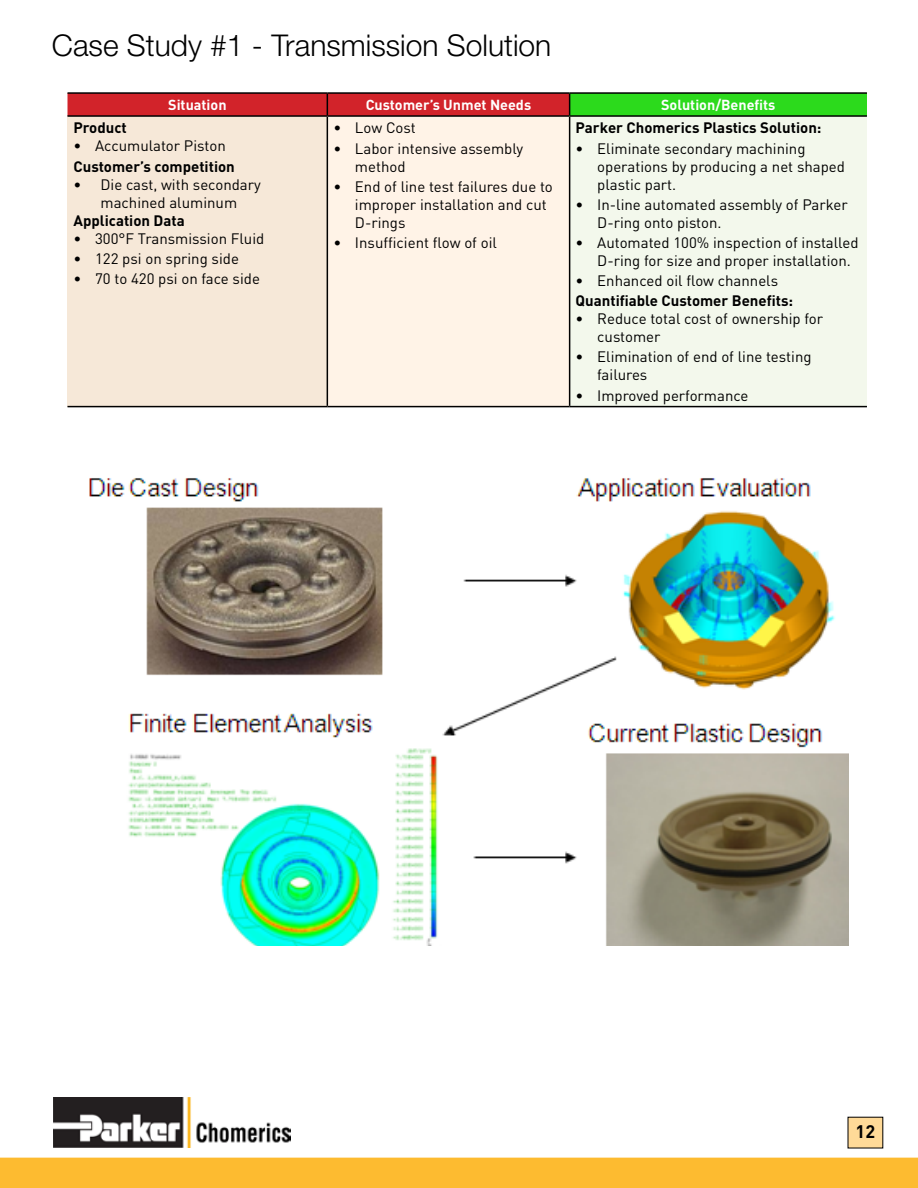
<style>
.page{position:relative;width:918px;height:1188px;background:#fff}
.page>*{position:absolute;margin:0;border:0;box-sizing:border-box;transform-origin:0 0}
.t1{font:300 30px "Helvetica Neue LT Std";color:#000}
.t2{font:700 18px "DINOT";color:#000}
.t3{font:15px/18px "DINOT";color:#000}
.t4{font:700 15px "DINOT";color:#000}
.t5{font:700 14.4px "DINOT";color:#fff}
</style>
<div class="page">
<img style="left:54px;top:1098px;width:236px;height:49px">
<div style="left:0;top:1158px;width:918px;height:30px;background:#fdbb30"></div>
<div style="left:570px;top:93px;width:297px;height:23px;background:#2cda1c"></div>
<div style="left:68px;top:116px;width:259px;height:291px;background:#f6e8d8"></div>
<div style="left:327px;top:116px;width:243px;height:291px;background:#fff3e7"></div>
<div style="left:570px;top:116px;width:297px;height:291px;background:#f3f8ec"></div>
<hr style="left:68px;top:92px;width:259px;height:2px;background:#000">
<hr style="left:327px;top:92px;width:243px;height:2px;background:#000">
<hr style="left:570px;top:92px;width:297px;height:2px;background:#000">
<div style="left:68px;top:93px;width:502px;height:22px;background:#d2232a"></div>
<hr style="left:68px;top:115px;width:259px;height:2px;background:#000">
<hr style="left:327px;top:115px;width:243px;height:2px;background:#000">
<hr style="left:327px;top:117px;width:1px;height:289px;background:#000">
<hr style="left:570px;top:115px;width:297px;height:2px;background:#000">
<hr style="left:569px;top:117px;width:1px;height:289px;background:#000">
<hr style="left:68px;top:406px;width:259px;height:1px;background:#000">
<hr style="left:327px;top:406px;width:243px;height:1px;background:#000">
<hr style="left:570px;top:406px;width:297px;height:1px;background:#000">
<img style="left:90px;top:478px;width:759px;height:467px">
<div style="left:848px;top:1117px;width:35px;height:31px;background:#ffda98"></div>
<h1 class="t1" style="left:52px;top:27px;width:501px">Case Study #1 - Transmission Solution</h1>
<p class="t5" style="left:168px;top:95px;width:60px">Situation</p>
<p class="t5" style="left:366px;top:95px;width:167px">Customer’s Unmet Needs</p>
<p class="t5" style="left:661px;top:95px;width:116px">Solution/Benefits</p>
<p class="t4" style="left:74px;top:118px;width:55px">Product</p>
<p class="t3" style="left:74px;top:136px;width:154px">• Accumulator Piston</p>
<p class="t4" style="left:74px;top:156px;width:163px">Customer’s competition</p>
<p class="t3" style="left:74px;top:175px;width:189px;text-align:center">• Die cast, with secondary machined aluminum</p>
<p class="t4" style="left:74px;top:210px;width:113px">Application Data</p>
<p class="t3" style="left:74px;top:229px;width:192px">• 300°F Transmission Fluid</p>
<p class="t3" style="left:74px;top:249px;width:167px">• 122 psi on spring side</p>
<p class="t3" style="left:74px;top:269px;width:188px">• 70 to 420 psi on face side</p>
<p class="t3" style="left:333px;top:118px;width:84px">• Low Cost</p>
<p class="t3" style="left:355px;top:139px;width:170px;text-indent:-22px">• Labor intensive assembly method</p>
<p class="t3" style="left:355px;top:177px;width:199px;text-indent:-22px">• End of line test failures due to improper installation and cut<br>D-rings</p>
<p class="t3" style="left:333px;top:233px;width:165px">• Insufficient flow of oil</p>
<p class="t4" style="left:576px;top:118px;width:247px">Parker Chomerics Plastics Solution:</p>
<p class="t3" style="left:597px;top:139px;width:249px;text-indent:-22px">• Eliminate secondary machining operations by producing a net shaped plastic part.</p>
<p class="t3" style="left:597px;top:195px;width:252px;text-indent:-22px">• In-line automated assembly of Parker<br>D-ring onto piston.</p>
<p class="t3" style="left:597px;top:233px;width:263px;text-indent:-22px">• Automated 100% inspection of installed<br>D-ring for size and proper installation.</p>
<p class="t3" style="left:576px;top:271px;width:204px">• Enhanced oil flow channels</p>
<p class="t4" style="left:576px;top:291px;width:219px">Quantifiable Customer Benefits:</p>
<p class="t3" style="left:597px;top:309px;width:227px;text-indent:-22px">• Reduce total cost of ownership for customer</p>
<p class="t3" style="left:597px;top:347px;width:216px;text-indent:-22px">• Elimination of end of line testing failures</p>
<p class="t3" style="left:576px;top:386px;width:174px">• Improved performance</p>
<p class="t2" style="left:856px;top:1119px;width:21px">12</p>
</div>
